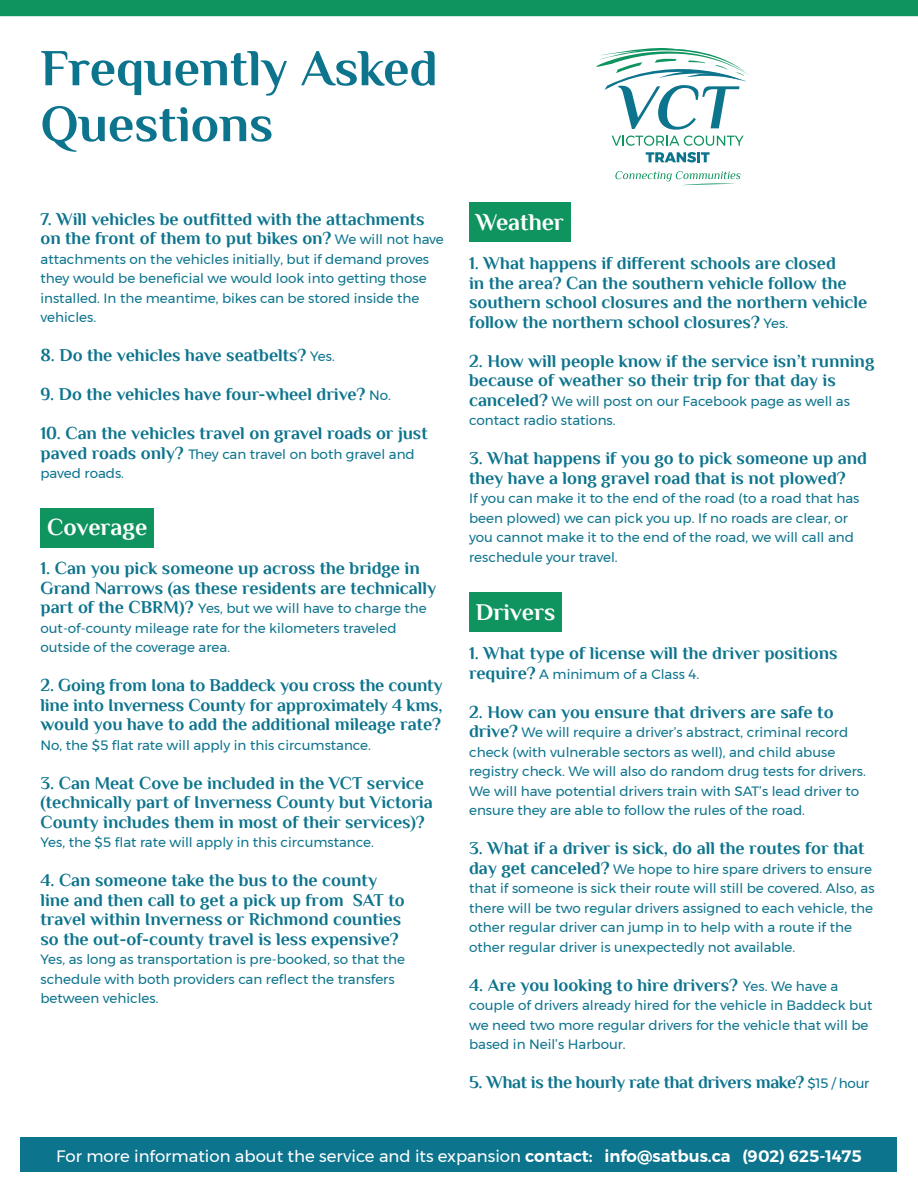
<style>
.page{position:relative;width:918px;height:1188px;background:#fff}
.page>*{position:absolute;margin:0;border:0;box-sizing:border-box;transform-origin:0 0}
.t1{font:700 51.75px/55.9px "Philosopher";color:#0d748d}
.t2{font:700 24px "Philosopher";color:#fff}
.t3{font:700 18px/19.5px "Philosopher";color:#0d748d}
.t4{font:700 18px "Philosopher";letter-spacing:-.02em;color:#0d748d}
.t5{font:16.5px "Montserrat";color:#fff}
.t6{font:13.5px/19.5px "Montserrat";color:#0d748d}
.s1{font-family:"Montserrat";font-weight:400;font-size:13.5px}
.s2{font-family:"Philosopher";font-weight:700;font-size:18px}
.s3{font-weight:600}
</style>
<div class="page">
<div style="left:21px;top:1137px;width:876px;height:34px;background:#0d748d"></div>
<div style="left:40px;top:508px;width:114px;height:39px;background:#10945f"></div>
<div style="left:469px;top:203px;width:102px;height:39px;background:#10945f"></div>
<div style="left:469px;top:593px;width:93px;height:39px;background:#10945f"></div>
<div style="left:0;top:0;width:918px;height:16px;background:#10945f"></div>
<svg style="left:612px;top:136px;width:132px;height:10px"></svg>
<svg style="left:646px;top:152px;width:64px;height:11px"></svg>
<svg style="left:615px;top:171px;width:126px;height:14px"></svg>
<svg style="left:596px;top:48px;width:154px;height:82px"></svg>
<h1 class="t1" style="left:40px;top:41px;width:399px">Frequently Asked<br>Questions</h1>
<h3 class="t3" style="left:40px;top:209px;width:405px">7. Will vehicles be outfitted with the attachments on the front of them to put bikes on? <span class="s1">We will not have</span></h3>
<p class="t6" style="left:41px;top:249px;width:390px">attachments on the vehicles initially, but if demand proves they would be beneficial we would look into getting those installed. In the meantime, bikes can be stored inside the vehicles.</p>
<h3 class="t3" style="left:40px;top:346px;width:296px">8. Do the vehicles have seatbelts? <span class="s1">Yes.</span></h3>
<h3 class="t3" style="left:40px;top:385px;width:352px">9. Do the vehicles have four-wheel drive? <span class="s1">No.</span></h3>
<h3 class="t3" style="left:40px;top:424px;width:389px">10. Can the vehicles travel on gravel roads or just</h3>
<p class="t6" style="left:40px;top:444px;width:376px"><span class="s2">paved roads only?</span> They can travel on both gravel and paved roads.</p>
<h2 class="t2" style="left:47px;top:515px;width:102px">Coverage</h2>
<h3 class="t3" style="left:40px;top:559px;width:397px">1. Can you pick someone up across the bridge in<br>Grand Narrows (as these residents are technically</h3>
<p class="t6" style="left:40px;top:599px;width:388px"><span class="s2">part of the CBRM)?</span> Yes, but we will have to charge the out-of-county mileage rate for the kilometers traveled outside of the coverage area.</p>
<h3 class="t3" style="left:40px;top:676px;width:404px;text-align:justify">2. Going from Iona to Baddeck you cross the county line into Inverness County for approximately 4 kms, would you have to add the additional mileage rate?</h3>
<p class="t6" style="left:40px;top:735px;width:332px">No, the $5 flat rate will apply in this circumstance.</p>
<h3 class="t3" style="left:40px;top:773px;width:394px">3. Can Meat Cove be included in the VCT service (technically part of Inverness County but Victoria<br>County includes them in most of their services)?</h3>
<p class="t6" style="left:41px;top:833px;width:335px">Yes, the $5 flat rate will apply in this circumstance.</p>
<h3 class="t3" style="left:40px;top:871px;width:366px">4. Can someone take the bus to the county line and then call to get a pick up from SAT to travel within Inverness or Richmond counties so the out-of-county travel is less expensive?</h3>
<p class="t6" style="left:40px;top:950px;width:366px">Yes, as long as transportation is pre-booked, so that the schedule with both providers can reflect the transfers between vehicles.</p>
<h2 class="t2" style="left:476px;top:209px;width:90px">Weather</h2>
<h3 class="t3" style="left:469px;top:254px;width:400px">1. What happens if different schools are closed<br>in the area? Can the southern vehicle follow the southern school closures and the northern vehicle follow the northern school closures? <span class="s1">Yes.</span></h3>
<h3 class="t3" style="left:469px;top:351px;width:407px">2. How will people know if the service isn’t running because of weather so their trip for that day is</h3>
<p class="t6" style="left:469px;top:391px;width:382px"><span class="s2">canceled?</span> We will post on our Facebook page as well as contact radio stations.</p>
<h3 class="t3" style="left:469px;top:449px;width:399px">3. What happens if you go to pick someone up and they have a long gravel road that is not plowed?</h3>
<p class="t6" style="left:469px;top:488px;width:392px">If you can make it to the end of the road (to a road that has been plowed) we can pick you up. If no roads are clear, or you cannot make it to the end of the road, we will call and reschedule your travel.</p>
<h2 class="t2" style="left:476px;top:599px;width:81px">Drivers</h2>
<h3 class="t3" style="left:469px;top:644px;width:370px">1. What type of license will the driver positions</h3>
<p class="t6" style="left:469px;top:664px;width:232px"><span class="s2">require?</span> A minimum of a Class 4.</p>
<h3 class="t3" style="left:469px;top:702px;width:366px">2. How can you ensure that drivers are safe to</h3>
<p class="t6" style="left:469px;top:722px;width:398px"><span class="s2">drive?</span> We will require a driver’s abstract, criminal record check (with vulnerable sectors as well), and child abuse registry check. We will also do random drug tests for drivers.<br>We will have potential drivers train with SAT’s lead driver to ensure they are able to follow the rules of the road.</p>
<h3 class="t3" style="left:469px;top:839px;width:397px">3. What if a driver is sick, do all the routes for that</h3>
<p class="t6" style="left:469px;top:859px;width:407px"><span class="s2">day get canceled?</span> We hope to hire spare drivers to ensure that if someone is sick their route will still be covered. Also, as there will be two regular drivers assigned to each vehicle, the other regular driver can jump in to help with a route if the other regular driver is unexpectedly not available.</p>
<h3 class="t3" style="left:469px;top:975px;width:371px">4. Are you looking to hire drivers? <span class="s1">Yes. We have a</span></h3>
<p class="t6" style="left:469px;top:995px;width:405px">couple of drivers already hired for the vehicle in Baddeck but we need two more regular drivers for the vehicle that will be based in Neil’s Harbour.</p>
<h3 class="t4" style="left:469px;top:1073px;width:402px">5. What is the hourly rate that drivers make? <span class="s1">$15 / hour</span></h3>
<p class="t5" style="left:56px;top:1144px;width:807px">For more information about the service and its expansion <span class="s3">contact: info@satbus.ca (902) 625-1475</span></p>
</div>
